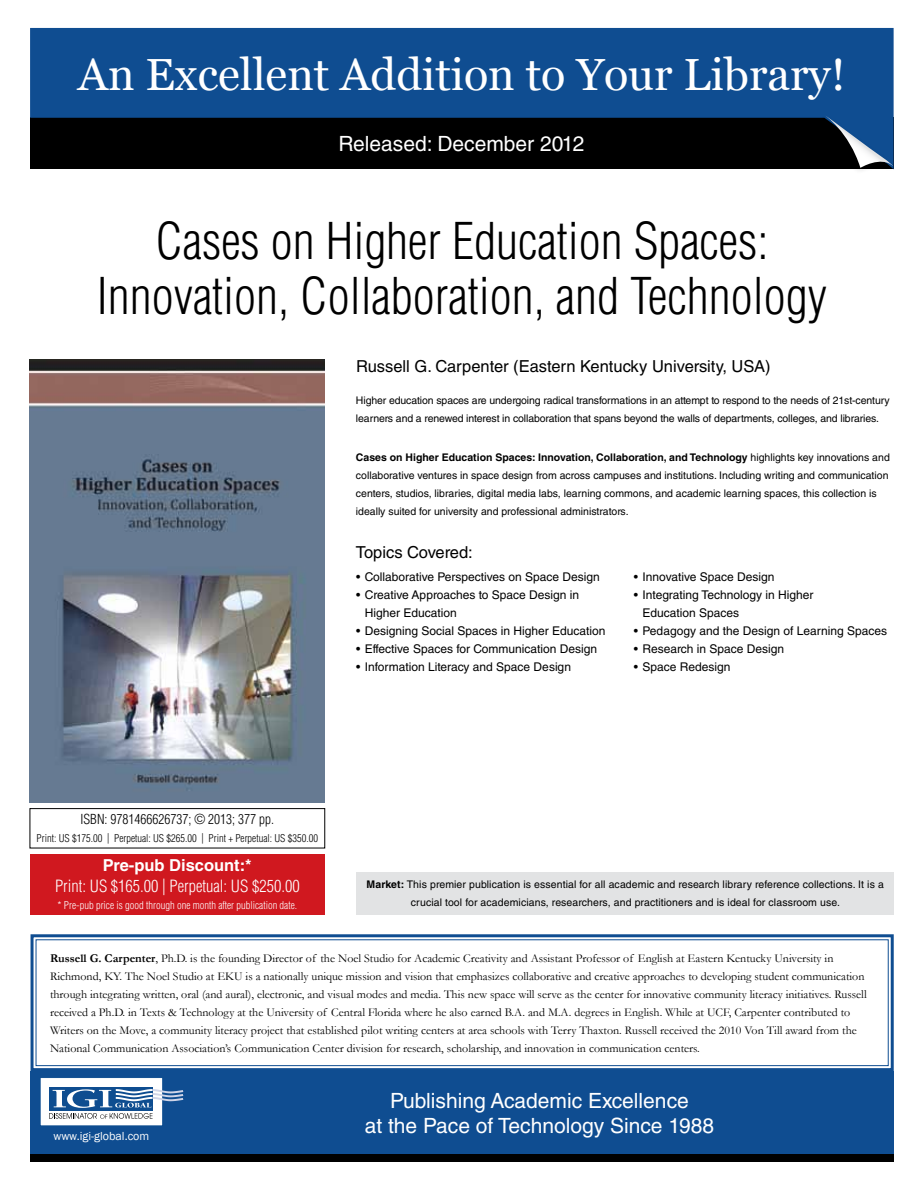
<style>
.page{position:relative;width:918px;height:1188px;background:#fff}
.page>*{position:absolute;margin:0;border:0;box-sizing:border-box;transform-origin:0 0}
.t1{font:300 condensed 49.5px/55.5px "Helvetica LT Std";color:#000;text-align:center}
.t2{font:45px "Vani";color:#fff}
.t3{font:21px/25.2px "Helvetica LT Std";color:#fff;text-align:center}
.t4{font:16.5px "Helvetica LT Std";color:#000}
.t5{font:300 condensed 16.5px "Helvetica LT Std";color:#fff}
.t6{font:700 16.5px "Helvetica LT Std";color:#fff}
.t7{font:300 condensed 13.5px "Helvetica LT Std";color:#000}
.t8{font:12px/18px "Garamond";color:#000}
.t9{font:12px/18px "Helvetica LT Std";color:#000}
.t10{font:12px "Franklin Gothic";color:#fff}
.t11{font:10.5px/18px "Helvetica LT Std";color:#000}
.t12{font:300 condensed 10.5px "Helvetica LT Std";color:#000}
.t13{font:300 condensed 10.5px "Helvetica LT Std";color:#fff}
.s1{font-weight:700}
</style>
<div class="page">
<div style="left:357px;top:872px;width:537px;height:43px;background:#e2e3e4"></div>
<div style="left:30px;top:1071px;width:864px;height:83px;background:#0f4d91"></div>
<div style="left:40px;top:1078px;width:123px;height:48px;background:#fff"></div>
<div style="left:40px;top:1077px;width:123px;height:49px;border:1px solid #0e4d90"></div>
<div style="left:49px;top:1087px;width:103px;height:23px;background:#0e4d90"></div>
<svg style="left:49px;top:1089px;width:134px;height:30px"></svg>
<svg style="left:30px;top:28px;width:864px;height:141px;background:#09325f"></svg>
<div style="left:816px;top:111px;width:78px;height:63px;background:#000;opacity:.2"></div>
<svg style="left:824px;top:115px;width:69px;height:53px;background:#2f4d6d"></svg>
<svg style="left:30px;top:934px;width:864px;height:137px"></svg>
<div style="left:36px;top:939px;width:853px;height:127px;border:1px solid #0f4d91"></div>
<img style="left:29px;top:359px;width:296px;height:444px">
<div style="left:30px;top:808px;width:295px;height:40px;border:1px solid #000"></div>
<div style="left:30px;top:854px;width:295px;height:61px;background:#d0181f"></div>
<div style="left:30px;top:1154px;width:864px;height:8px;background:#000"></div>
<h2 class="t2" style="left:78px;top:48px;width:769px">An Excellent Addition to Your Library!</h2>
<h3 class="t3" style="left:339px;top:131px;width:247px">Released: December 2012</h3>
<h1 class="t1" style="left:97px;top:213px;width:732px">Cases on Higher Education Spaces:<br>Innovation, Collaboration, and Technology</h1>
<h3 class="t4" style="left:356px;top:356px;width:416px">Russell G. Carpenter (Eastern Kentucky University, USA)</h3>
<p class="t11" style="left:356px;top:391px;width:535px">Higher education spaces are undergoing radical transformations in an attempt to respond to the needs of 21st-century learners and a renewed interest in collaboration that spans beyond the walls of departments, colleges, and libraries.</p>
<p class="t11" style="left:356px;top:448px;width:535px"><span class="s1">Cases on Higher Education Spaces: Innovation, Collaboration, and Technology</span> highlights key innovations and collaborative ventures in space design from across campuses and institutions. Including writing and communication centers, studios, libraries, digital media labs, learning commons, and academic learning spaces, this collection is ideally suited for university and professional administrators.</p>
<h3 class="t4" style="left:356px;top:543px;width:118px">Topics Covered:</h3>
<p class="t9" style="left:356px;top:568px;width:245px">• Collaborative Perspectives on Space Design</p>
<p class="t9" style="left:365px;top:586px;width:216px;text-indent:-9px">• Creative Approaches to Space Design in<br>Higher Education</p>
<p class="t9" style="left:356px;top:622px;width:251px">• Designing Social Spaces in Higher Education</p>
<p class="t9" style="left:356px;top:640px;width:242px">• Effective Spaces for Communication Design</p>
<p class="t9" style="left:356px;top:658px;width:216px">• Information Literacy and Space Design</p>
<p class="t9" style="left:634px;top:568px;width:142px">• Innovative Space Design</p>
<p class="t9" style="left:643px;top:586px;width:172px;text-indent:-9px">• Integrating Technology in Higher<br>Education Spaces</p>
<p class="t9" style="left:634px;top:622px;width:255px">• Pedagogy and the Design of Learning Spaces</p>
<p class="t9" style="left:634px;top:640px;width:152px">• Research in Space Design</p>
<p class="t9" style="left:634px;top:658px;width:98px">• Space Redesign</p>
<p class="t7" style="left:81px;top:811px;width:195px">ISBN: 9781466626737; © 2013; 377 pp.</p>
<p class="t12" style="left:37px;top:832px;width:283px">Print: US $175.00 | Perpetual: US $265.00 | Print + Perpetual: US $350.00</p>
<h3 class="t6" style="left:103px;top:856px;width:150px">Pre-pub Discount:*</h3>
<h3 class="t5" style="left:55px;top:876px;width:246px">Print: US $165.00 | Perpetual: US $250.00</h3>
<p class="t13" style="left:58px;top:899px;width:241px">* Pre-pub price is good through one month after publication date.</p>
<p class="t11" style="left:367px;top:875px;width:519px;text-align:center"><span class="s1">Market:</span> This premier publication is essential for all academic and research library reference collections. It is a crucial tool for academicians, researchers, and practitioners and is ideal for classroom use.</p>
<p class="t8" style="left:50px;top:949px;width:818px"><span class="s1">Russell G. Carpenter</span>, Ph.D. is the founding Director of the Noel Studio for Academic Creativity and Assistant Professor of English at Eastern Kentucky University in Richmond, KY. The Noel Studio at EKU is a nationally unique mission and vision that emphasizes collaborative and creative approaches to developing student communication through integrating written, oral (and aural), electronic, and visual modes and media. This new space will serve as the center for innovative community literacy initiatives. Russell received a Ph.D. in Texts &amp; Technology at the University of Central Florida where he also earned B.A. and M.A. degrees in English. While at UCF, Carpenter contributed to Writers on the Move, a community literacy project that established pilot writing centers at area schools with Terry Thaxton. Russell received the 2010 Von Till award from the National Communication Association’s Communication Center division for research, scholarship, and innovation in communication centers.</p>
<p class="t10" style="left:53px;top:1128px;width:97px">www.igi-global.com</p>
<h3 class="t3" style="left:365px;top:1088px;width:351px">Publishing Academic Excellence<br>at the Pace of Technology Since 1988</h3>
</div>
